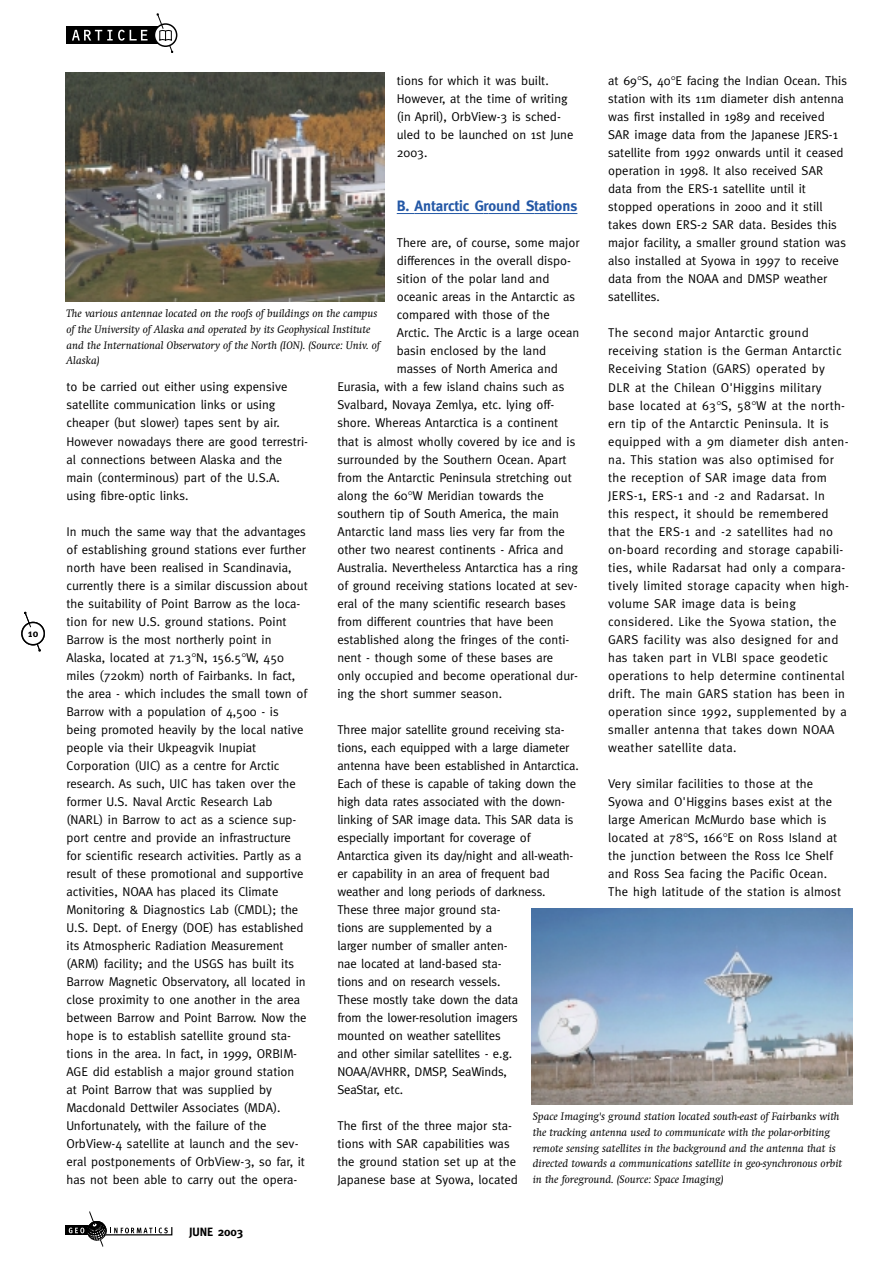
<style>
.page{position:relative;width:893px;height:1262px;background:#fff}
.page>*{position:absolute;margin:0;border:0;box-sizing:border-box;transform-origin:0 0}
.t1{font:700 15px "Meta";color:#2458a6}
.t2{font:12.75px/18px "Meta";color:#000}
.t3{font:12.75px/18px "Meta";letter-spacing:.02em;color:#000}
.t4{font:700 12px "Meta";color:#000}
.t5{font:italic 11.25px/15.8px "Swift";color:#000}
.t6{font:700 10.5px "Meta";color:#000}
</style>
<div class="page">
<div style="left:65px;top:1225px;width:29px;height:10px;background:#000"></div>
<svg style="left:69px;top:1211px;width:104px;height:35px"></svg>
<div style="left:66px;top:27px;width:99px;height:17px;background:#000"></div>
<svg style="left:72px;top:30px;width:75px;height:11px"></svg>
<svg style="left:154px;top:23px;width:23px;height:24px"></svg>
<svg style="left:157px;top:14px;width:16px;height:39px"></svg>
<svg style="left:35px;top:643px;width:5px;height:8px"></svg>
<svg style="left:21px;top:621px;width:24px;height:24px"></svg>
<svg style="left:25px;top:612px;width:6px;height:16px"></svg>
<svg style="left:397px;top:213px;width:17px;height:1px"></svg>
<hr style="left:414px;top:213px;width:34px;height:1px;background:#2458a6">
<hr style="left:448px;top:213px;width:35px;height:1px;background:#2458a6">
<hr style="left:488px;top:213px;width:46px;height:1px;background:#2458a6">
<hr style="left:534px;top:213px;width:43px;height:1px;background:#2458a6">
<img style="left:65px;top:72px;width:320px;height:230px">
<img style="left:531px;top:908px;width:321px;height:196px">
<p class="t6" style="left:28px;top:629px;width:12px">10</p>
<p class="t2" style="left:397px;top:73px;width:178px">tions for which it was built.<br>However, at the time of writing (in April), OrbView-3 is sched&shy;uled to be launched on 1st June<br>2003.</p>
<p class="t2" style="left:608px;top:73px;width:240px">at 69 S, 40 E facing the Indian Ocean. This station with its 11m diameter dish antenna was first installed in 1989 and received SAR image data from the Japanese JERS-1 satellite from 1992 onwards until it ceased operation in 1998. It also received SAR data from the ERS-1 satellite until it stopped operations in 2000 and it still takes down ERS-2 SAR data. Besides this major facility, a smaller ground station was also installed at Syowa in 1997 to receive data from the NOAA and DMSP weather satellites.</p>
<p class="t3" style="left:608px;top:325px;width:242px">The second major Antarctic ground receiving station is the German Antarctic Receiving Station (GARS) operated by DLR at the Chilean O'Higgins military base located at 63 S, 58 W at the north&shy;ern tip of the Antarctic Peninsula. It is equipped with a 9m diameter dish anten&shy;na. This station was also optimised for the reception of SAR image data from JERS-1, ERS-1 and -2 and Radarsat. In<br>this respect, it should be remembered that the ERS-1 and -2 satellites had no on-board recording and storage capabili&shy;ties, while Radarsat had only a compara&shy;tively limited storage capacity when high&shy;volume SAR image data is being considered. Like the Syowa station, the GARS facility was also designed for and has taken part in VLBI space geodetic operations to help determine continental drift. The main GARS station has been in operation since 1992, supplemented by a smaller antenna that takes down NOAA weather satellite data.</p>
<p class="t2" style="left:608px;top:775px;width:234px">Very similar facilities to those at the Syowa and O'Higgins bases exist at the large American McMurdo base which is located at 78 S, 166 E on Ross Island at the junction between the Ross Ice Shelf and Ross Sea facing the Pacific Ocean.<br>The high latitude of the station is almost</p>
<p class="t1" style="left:397px;top:200px;width:182px">B. Antarctic Ground Stations</p>
<p class="t2" style="left:397px;top:235px;width:184px">There are, of course, some major</p>
<p class="t2" style="left:397px;top:253px;width:176px">differences in the overall dispo-</p>
<p class="t2" style="left:397px;top:271px;width:154px">sition of the polar land and</p>
<p class="t2" style="left:397px;top:289px;width:180px">oceanic areas in the Antarctic as</p>
<p class="t2" style="left:397px;top:307px;width:154px">compared with those of the</p>
<p class="t2" style="left:397px;top:325px;width:184px">Arctic. The Arctic is a large ocean</p>
<p class="t2" style="left:397px;top:343px;width:151px">basin enclosed by the land</p>
<p class="t2" style="left:397px;top:361px;width:163px">masses of North America and</p>
<p class="t2" style="left:337px;top:379px;width:228px">Eurasia, with a few island chains such as</p>
<p class="t2" style="left:337px;top:397px;width:218px">Svalbard, Novaya Zemlya, etc. lying off-</p>
<p class="t2" style="left:337px;top:415px;width:222px">shore. Whereas Antarctica is a continent</p>
<p class="t2" style="left:337px;top:433px;width:240px">that is almost wholly covered by ice and is</p>
<p class="t2" style="left:337px;top:451px;width:231px">surrounded by the Southern Ocean. Apart</p>
<p class="t2" style="left:337px;top:469px;width:236px">from the Antarctic Peninsula stretching out</p>
<p class="t2" style="left:337px;top:487px;width:208px">along the 60 W Meridian towards the</p>
<p class="t2" style="left:337px;top:505px;width:223px">southern tip of South America, the main</p>
<p class="t2" style="left:337px;top:523px;width:229px">Antarctic land mass lies very far from the</p>
<p class="t2" style="left:337px;top:541px;width:227px">other two nearest continents - Africa and</p>
<p class="t2" style="left:337px;top:559px;width:242px">Australia. Nevertheless Antarctica has a ring</p>
<p class="t2" style="left:337px;top:577px;width:242px">of ground receiving stations located at sev-</p>
<p class="t2" style="left:337px;top:595px;width:230px">eral of the many scientific research bases</p>
<p class="t2" style="left:337px;top:613px;width:218px">from different countries that have been</p>
<p class="t2" style="left:337px;top:631px;width:233px">established along the fringes of the conti-</p>
<p class="t2" style="left:337px;top:649px;width:217px">nent - though some of these bases are</p>
<p class="t2" style="left:337px;top:667px;width:242px">only occupied and become operational dur-</p>
<p class="t2" style="left:337px;top:685px;width:166px">ing the short summer season.</p>
<p class="t2" style="left:337px;top:721px;width:243px">Three major satellite ground receiving sta&shy;tions, each equipped with a large diameter antenna have been established in Antarctica.<br>Each of these is capable of taking down the high data rates associated with the down&shy;linking of SAR image data. This SAR data is especially important for coverage of Antarctica given its day/night and all-weath&shy;er capability in an area of frequent bad weather and long periods of darkness.<br>These three major ground sta-<br>tions are supplemented by a<br>larger number of smaller anten-<br>nae located at land-based sta-<br>tions and on research vessels.<br>These mostly take down the data<br>from the lower-resolution imagers<br>mounted on weather satellites<br>and other similar satellites - e.g.<br>NOAA/AVHRR, DMSP, SeaWinds,<br>SeaStar, etc.</p>
<p class="t2" style="left:337px;top:1117px;width:182px">The first of the three major sta&shy;tions with SAR capabilities was the ground station set up at the<br>Japanese base at Syowa, located</p>
<p class="t5" style="left:66px;top:306px;width:315px">The various antennae located on the roofs of buildings on the campus of the University of Alaska and operated by its Geophysical Institute and the International Observatory of the North (ION). (Source: Univ. of Alaska)</p>
<p class="t2" style="left:66px;top:379px;width:243px">to be carried out either using expensive satellite communication links or using cheaper (but slower) tapes sent by air.<br>However nowadays there are good terrestri&shy;al connections between Alaska and the main (conterminous) part of the U.S.A. using fibre-optic links.</p>
<p class="t2" style="left:66px;top:523px;width:243px">In much the same way that the advantages of establishing ground stations ever further north have been realised in Scandinavia, currently there is a similar discussion about the suitability of Point Barrow as the loca&shy;tion for new U.S. ground stations. Point Barrow is the most northerly point in Alaska, located at 71.3 N, 156.5 W, 450 miles (720km) north of Fairbanks. In fact, the area - which includes the small town of Barrow with a population of 4,500 - is being promoted heavily by the local native people via their Ukpeagvik Inupiat Corporation (UIC) as a centre for Arctic research. As such, UIC has taken over the former U.S. Naval Arctic Research Lab (NARL) in Barrow to act as a science sup&shy;port centre and provide an infrastructure for scientific research activities. Partly as a result of these promotional and supportive activities, NOAA has placed its Climate Monitoring &amp; Diagnostics Lab (CMDL); the U.S. Dept. of Energy (DOE) has established its Atmospheric Radiation Measurement (ARM) facility; and the USGS has built its Barrow Magnetic Observatory, all located in close proximity to one another in the area between Barrow and Point Barrow. Now the hope is to establish satellite ground sta&shy;tions in the area. In fact, in 1999, ORBIM-AGE did establish a major ground station at Point Barrow that was supplied by Macdonald Dettwiler Associates (MDA).<br>Unfortunately, with the failure of the OrbView-4 satellite at launch and the sev&shy;eral postponements of OrbView-3, so far, it has not been able to carry out the opera-</p>
<p class="t5" style="left:532px;top:1109px;width:311px">Space Imaging's ground station located south-east of Fairbanks with the tracking antenna used to communicate with the polar-orbiting remote sensing satellites in the background and the antenna that is directed towards a communications satellite in geo-synchronous orbit in the foreground. (Source: Space Imaging)</p>
<p class="t4" style="left:189px;top:1227px;width:56px">JUNE 2003</p>
</div>
